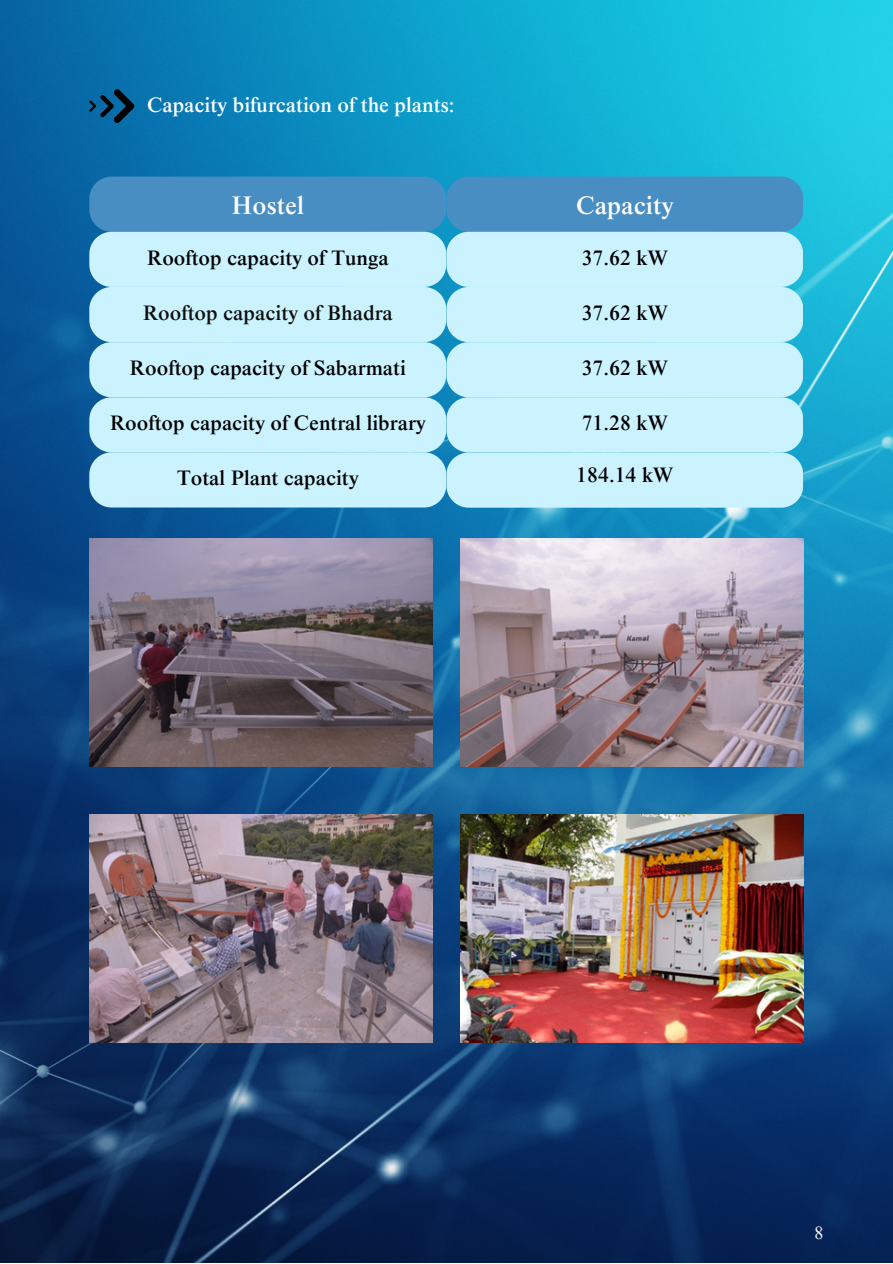
<style>
.page{position:relative;width:893px;height:1264px;background:#fff}
.page>*{position:absolute;margin:0;border:0;box-sizing:border-box;transform-origin:0 0}
.t1{font:500 25.5px "Times NRMT Pro";color:#fff}
.t2{font:500 21px "Times NRMT Pro";color:#000}
.t3{font:500 21px "Times NRMT Pro";color:#fff}
.t4{font:500 21px "Times NRMT Pro";color:#100f0d}
.t5{font:18px "Times NRMT Pro";color:#fff}
</style>
<div class="page">
<img style="left:0;top:0;width:892px;height:1262px">
<svg style="left:89px;top:89px;width:45px;height:34px;background:#054d77"></svg>
<svg style="left:89px;top:177px;width:713px;height:330px;background:#b1e0f3"></svg>
<img style="left:89px;top:538px;width:343px;height:228px">
<img style="left:460px;top:538px;width:343px;height:228px">
<img style="left:89px;top:814px;width:343px;height:228px">
<img style="left:460px;top:814px;width:343px;height:228px">
<p class="t3" style="left:147px;top:97px;width:309px">Capacity bifurcation of the plants:</p>
<p class="t1" style="left:231px;top:195px;width:74px">Hostel</p>
<p class="t1" style="left:576px;top:195px;width:99px">Capacity</p>
<p class="t2" style="left:147px;top:250px;width:243px">Rooftop capacity of Tunga</p>
<p class="t4" style="left:143px;top:305px;width:251px">Rooftop capacity of Bhadra</p>
<p class="t2" style="left:130px;top:360px;width:278px">Rooftop capacity of Sabarmati</p>
<p class="t2" style="left:110px;top:415px;width:318px">Rooftop capacity of Central library</p>
<p class="t2" style="left:581px;top:250px;width:88px">37.62 kW</p>
<p class="t2" style="left:581px;top:305px;width:88px">37.62 kW</p>
<p class="t2" style="left:581px;top:360px;width:88px">37.62 kW</p>
<p class="t2" style="left:581px;top:415px;width:88px">71.28 kW</p>
<p class="t2" style="left:177px;top:470px;width:183px">Total Plant capacity</p>
<p class="t2" style="left:576px;top:467px;width:99px">184.14 kW</p>
<p class="t5" style="left:814px;top:1225px;width:10px">8</p>
</div>
